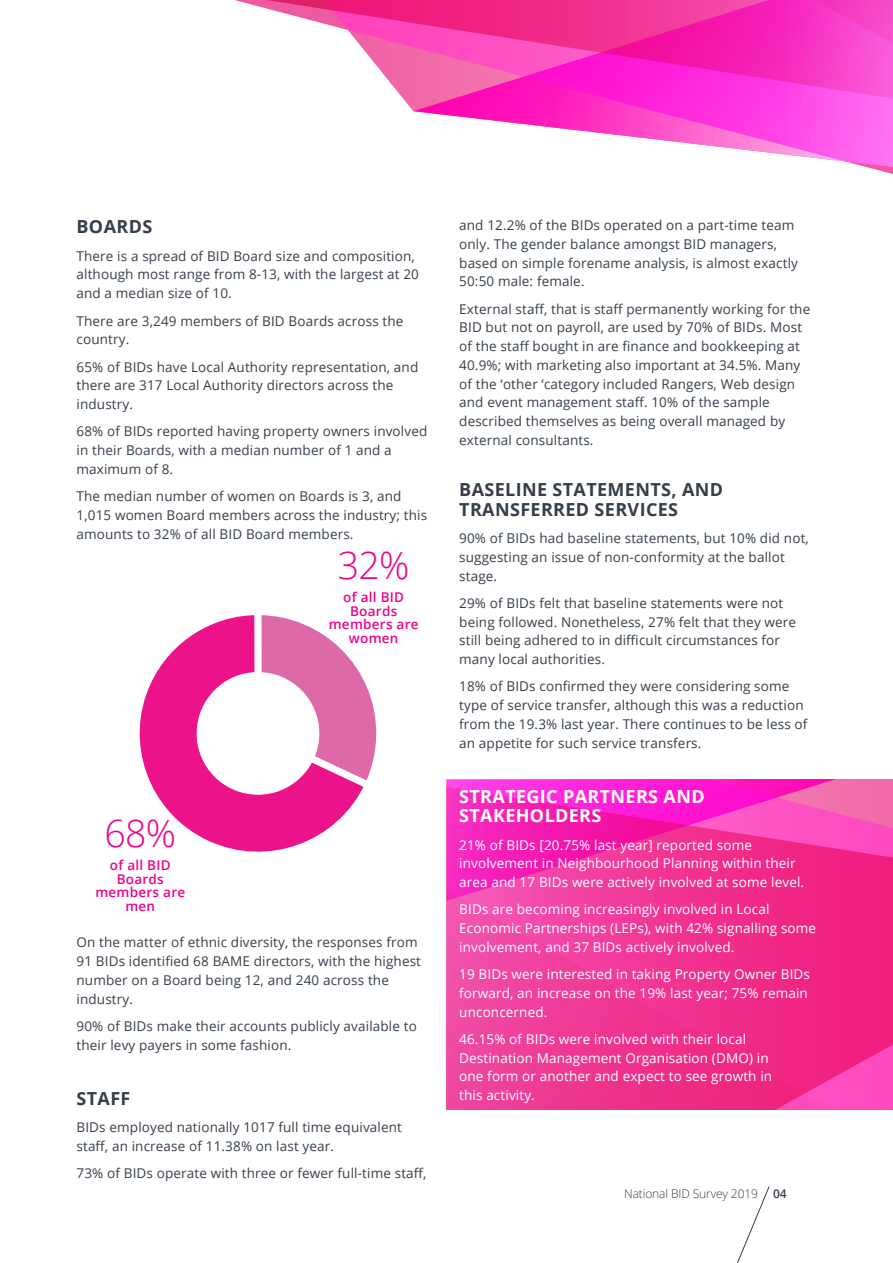
<style>
.page{position:relative;width:893px;height:1263px;background:#fff}
.page>*{position:absolute;margin:0;border:0;box-sizing:border-box;transform-origin:0 0}
.t1{font:300 37.5px "Open Sans";color:#ed028c}
.BODY_COPY_PARAGRAPH{font:700 18px/19.5px "Open Sans";letter-spacing:.02em;color:#353f4a}
.BODY_COPY_PARAGRAPH-2{font:700 18px/19.5px "Open Sans";letter-spacing:.02em;color:#fff}
.BODY_COPY_PARAGRAPH-3{font:13.5px/18.8px "Open Sans";letter-spacing:.01em;color:#353f4a}
.BODY_COPY_PARAGRAPH-4{font:13.5px/18.8px "Open Sans";letter-spacing:.01em;color:#fff}
.t2{font:600 13.5px "Open Sans";letter-spacing:.02em;color:#ed028c}
.t3{font:300 12px "Open Sans";letter-spacing:-.01em;color:#353f4a}
.t4{font:600 12px "Open Sans";color:#353f4a}
</style>
<div class="page">
<svg style="left:446px;top:782px;width:447px;height:328px;background:#f2339b"></svg>
<svg style="left:413px;top:111px;width:480px;height:63px"></svg>
<svg style="left:396px;top:90px;width:497px;height:21px;background:#fd37cf"></svg>
<svg style="left:235px;top:0;width:658px;height:90px"></svg>
<svg style="left:139px;top:615px;width:238px;height:237px"></svg>
<div style="left:197px;top:672px;width:122px;height:122px;background:#fff;border-radius:50%"></div>
<svg style="left:737px;top:1186px;width:33px;height:77px"></svg>
<p class="BODY_COPY_PARAGRAPH" style="left:77px;top:217px;width:77px">BOARDS</p>
<p class="BODY_COPY_PARAGRAPH-3" style="left:77px;top:246px;width:344px">There is a spread of BID Board size and composition, although most range from 8-13, with the largest at 20 and a median size of 10.</p>
<p class="BODY_COPY_PARAGRAPH-3" style="left:77px;top:311px;width:328px">There are 3,249 members of BID Boards across the country.</p>
<p class="BODY_COPY_PARAGRAPH-3" style="left:77px;top:357px;width:343px">65% of BIDs have Local Authority representation, and there are 317 Local Authority directors across the industry.</p>
<p class="BODY_COPY_PARAGRAPH-3" style="left:77px;top:422px;width:352px">68% of BIDs reported having property owners involved in their Boards, with a median number of 1 and a maximum of 8.</p>
<p class="BODY_COPY_PARAGRAPH-3" style="left:77px;top:486px;width:352px">The median number of women on Boards is 3, and<br>1,015 women Board members across the industry; this amounts to 32% of all BID Board members.</p>
<p class="t1" style="left:105px;top:808px;width:73px">68%</p>
<p class="t2" style="left:110px;top:856px;width:62px">of all BID</p>
<p class="t2" style="left:117px;top:870px;width:49px">Boards</p>
<p class="t2" style="left:95px;top:883px;width:91px">members are</p>
<p class="t2" style="left:125px;top:897px;width:31px">men</p>
<p class="t1" style="left:338px;top:539px;width:73px">32%</p>
<p class="t2" style="left:343px;top:588px;width:62px">of all BID</p>
<p class="t2" style="left:350px;top:601px;width:49px">Boards</p>
<p class="t2" style="left:329px;top:615px;width:91px">members are</p>
<p class="t2" style="left:349px;top:628px;width:51px">women</p>
<p class="BODY_COPY_PARAGRAPH-3" style="left:77px;top:933px;width:346px">On the matter of ethnic diversity, the responses from 91 BIDs identified 68 BAME directors, with the highest number on a Board being 12, and 240 across the industry.</p>
<p class="BODY_COPY_PARAGRAPH-3" style="left:77px;top:1016px;width:342px">90% of BIDs make their accounts publicly available to their levy payers in some fashion.</p>
<p class="BODY_COPY_PARAGRAPH" style="left:77px;top:1088px;width:55px">STAFF</p>
<p class="BODY_COPY_PARAGRAPH-3" style="left:77px;top:1117px;width:327px">BIDs employed nationally 1017 full time equivalent staff, an increase of 11.38% on last year.</p>
<p class="BODY_COPY_PARAGRAPH-3" style="left:77px;top:1163px;width:351px">73% of BIDs operate with three or fewer full-time staff,</p>
<p class="BODY_COPY_PARAGRAPH-3" style="left:459px;top:215px;width:340px">and 12.2% of the BIDs operated on a part-time team only. The gender balance amongst BID managers, based on simple forename analysis, is almost exactly 50:50 male: female.</p>
<p class="BODY_COPY_PARAGRAPH-3" style="left:459px;top:299px;width:353px">External staff, that is staff permanently working for the BID but not on payroll, are used by 70% of BIDs. Most of the staff bought in are finance and bookkeeping at 40.9%; with marketing also important at 34.5%. Many of the ‘other ‘category included Rangers, Web design and event management staff. 10% of the sample described themselves as being overall managed by external consultants.</p>
<p class="BODY_COPY_PARAGRAPH" style="left:459px;top:480px;width:265px">BASELINE STATEMENTS, AND<br>TRANSFERRED SERVICES</p>
<p class="BODY_COPY_PARAGRAPH-3" style="left:459px;top:528px;width:351px">90% of BIDs had baseline statements, but 10% did not, suggesting an issue of non-conformity at the ballot stage.</p>
<p class="BODY_COPY_PARAGRAPH-3" style="left:459px;top:593px;width:338px">29% of BIDs felt that baseline statements were not being followed. Nonetheless, 27% felt that they were still being adhered to in difficult circumstances for many local authorities.</p>
<p class="BODY_COPY_PARAGRAPH-3" style="left:459px;top:677px;width:350px">18% of BIDs confirmed they were considering some type of service transfer, although this was a reduction from the 19.3% last year. There continues to be less of an appetite for such service transfers.</p>
<p class="BODY_COPY_PARAGRAPH-2" style="left:459px;top:786px;width:247px">STRATEGIC PARTNERS AND<br>STAKEHOLDERS</p>
<p class="BODY_COPY_PARAGRAPH-4" style="left:459px;top:835px;width:346px">21% of BIDs [20.75% last year] reported some involvement in Neighbourhood Planning within their area and 17 BIDs were actively involved at some level.</p>
<p class="BODY_COPY_PARAGRAPH-4" style="left:459px;top:900px;width:358px">BIDs are becoming increasingly involved in Local<br>Economic Partnerships (LEPs), with 42% signalling some involvement, and 37 BIDs actively involved.</p>
<p class="BODY_COPY_PARAGRAPH-4" style="left:459px;top:964px;width:352px">19 BIDs were interested in taking Property Owner BIDs forward, an increase on the 19% last year; 75% remain unconcerned.</p>
<p class="BODY_COPY_PARAGRAPH-4" style="left:459px;top:1029px;width:311px">46.15% of BIDs were involved with their local<br>Destination Management Organisation (DMO) in</p>
<p class="BODY_COPY_PARAGRAPH-4" style="left:459px;top:1067px;width:314px">one form or another and expect to see growth in</p>
<p class="BODY_COPY_PARAGRAPH-4" style="left:459px;top:1085px;width:77px">this activity.</p>
<p class="t3" style="left:624px;top:1185px;width:135px">National BID Survey 2019</p>
<p class="t4" style="left:773px;top:1185px;width:15px">04</p>
</div>
